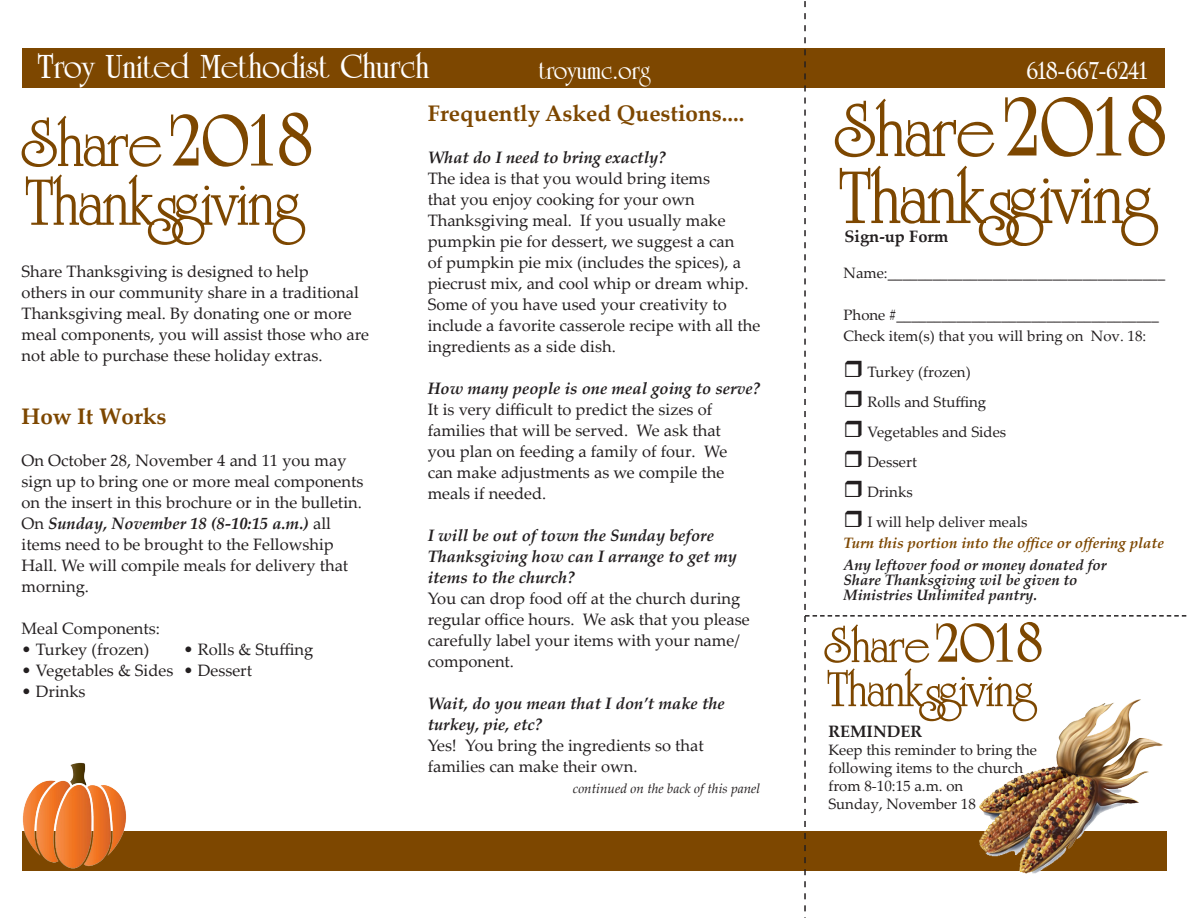
<style>
.page{position:relative;width:1188px;height:918px;background:#fff}
.page>*{position:absolute;margin:0;border:0;box-sizing:border-box;transform-origin:0 0}
.t1{font:700 36px "University Roman BT";color:#fff}
.t2{font:700 27px "University Roman BT";color:#fff}
.t3{font:700 22.5px "Palatino Linotype";color:#7d4700}
.t4{font:16.5px/21px "Palatino Linotype";color:#231f20}
.t5{font:italic 700 16.5px/21px "Palatino Linotype";color:#231f20}
.t6{font:700 16.5px "Palatino Linotype";color:#231f20}
.t7{font:15px/18px "Palatino Linotype";color:#231f20}
.t8{font:italic 700 15px/15px "Palatino Linotype";color:#231f20}
.t9{font:italic 700 15px "Palatino Linotype";color:#7d4700}
.t10{font:italic 13.5px "Palatino Linotype";color:#231f20}
.s1{font-weight:700;font-style:italic}
</style>
<div class="page">
<div style="left:22px;top:48px;width:1143px;height:40px;background:#7d4700"></div>
<div style="left:22px;top:831px;width:1144px;height:40px;background:#7d4700"></div>
<svg style="left:22px;top:116px;width:140px;height:51px"></svg>
<svg style="left:26px;top:174px;width:279px;height:71px"></svg>
<svg style="left:171px;top:114px;width:102px;height:53px"></svg>
<svg style="left:279px;top:113px;width:32px;height:53px"></svg>
<img style="left:22px;top:762px;width:105px;height:107px">
<svg style="left:804px;top:1px;width:383px;height:917px"></svg>
<p class="t1" style="left:38px;top:45px;width:393px">Troy United Methodist Church</p>
<p class="t2" style="left:539px;top:54px;width:113px">troyumc.org</p>
<p class="t2" style="left:1027px;top:54px;width:122px">618-667-6241</p>
<p class="t4" style="left:22px;top:261px;width:349px">Share Thanksgiving is designed to help<br>others in our community share in a traditional Thanksgiving meal. By donating one or more meal components, you will assist those who are not able to purchase these holiday extras.</p>
<p class="t3" style="left:22px;top:401px;width:146px">How It Works</p>
<p class="t4" style="left:22px;top:450px;width:343px">On October 28, November 4 and 11 you may sign up to bring one or more meal components on the insert in this brochure or in the bulletin.<br>On <span class="s1">Sunday, November 18 (8-10:15 a.m.)</span> all items need to be brought to the Fellowship Hall. We will compile meals for delivery that morning.</p>
<p class="t4" style="left:22px;top:618px;width:140px">Meal Components:</p>
<p class="t4" style="left:22px;top:639px;width:129px">• Turkey (frozen)</p>
<p class="t4" style="left:184px;top:639px;width:131px">• Rolls &amp; Stuffing</p>
<p class="t4" style="left:22px;top:660px;width:232px">• Vegetables &amp; Sides • Dessert</p>
<p class="t4" style="left:22px;top:681px;width:65px">• Drinks</p>
<p class="t3" style="left:428px;top:97px;width:318px">Frequently Asked Questions....</p>
<p class="t5" style="left:428px;top:146px;width:240px">What do I need to bring exactly?</p>
<p class="t4" style="left:428px;top:167px;width:334px">The idea is that you would bring items<br>that you enjoy cooking for your own Thanksgiving meal. If you usually make pumpkin pie for dessert, we suggest a can<br>of pumpkin pie mix (includes the spices), a piecrust mix, and cool whip or dream whip.<br>Some of you have used your creativity to include a favorite casserole recipe with all the ingredients as a side dish.</p>
<p class="t5" style="left:428px;top:377px;width:334px">How many people is one meal going to serve?</p>
<p class="t4" style="left:428px;top:398px;width:301px">It is very difficult to predict the sizes of families that will be served. We ask that you plan on feeding a family of four. We can make adjustments as we compile the meals if needed.</p>
<p class="t5" style="left:428px;top:524px;width:311px">I will be out of town the Sunday before<br>Thanksgiving how can I arrange to get my items to the church?</p>
<p class="t4" style="left:428px;top:587px;width:323px">You can drop food off at the church during regular office hours. We ask that you please carefully label your items with your name/ component.</p>
<p class="t5" style="left:428px;top:692px;width:299px">Wait, do you mean that I don’t make the turkey, pie, etc?</p>
<p class="t4" style="left:428px;top:734px;width:278px">Yes! You bring the ingredients so that families can make their own.</p>
<p class="t10" style="left:573px;top:779px;width:189px">continued on the back of this panel</p>
<p class="t6" style="left:845px;top:225px;width:106px">Sign-up Form</p>
<p class="t7" style="left:844px;top:263px;width:323px">Name:_____________________________________</p>
<p class="t7" style="left:844px;top:305px;width:317px">Phone #___________________________________</p>
<p class="t7" style="left:844px;top:326px;width:304px">Check item(s) that you will bring on Nov. 18:</p>
<p class="t7" style="left:867px;top:362px;width:105px">Turkey (frozen)</p>
<p class="t7" style="left:867px;top:392px;width:120px">Rolls and Stuffing</p>
<p class="t7" style="left:867px;top:422px;width:140px">Vegetables and Sides</p>
<p class="t7" style="left:867px;top:452px;width:51px">Dessert</p>
<p class="t7" style="left:867px;top:482px;width:47px">Drinks</p>
<p class="t7" style="left:867px;top:512px;width:162px">I will help deliver meals</p>
<p class="t9" style="left:844px;top:533px;width:322px">Turn this portion into the office or offering plate</p>
<p class="t8" style="left:844px;top:557px;width:265px">Any leftover food or money donated for<br>Share Thanksgiving wil be given to<br>Ministries Unlimited pantry.</p>
<p class="t6" style="left:828px;top:720px;width:95px">REMINDER</p>
<p class="t7" style="left:828px;top:740px;width:210px">Keep this reminder to bring the following items to the church from 8-10:15 a.m. on<br>Sunday, November 18</p>
</div>
